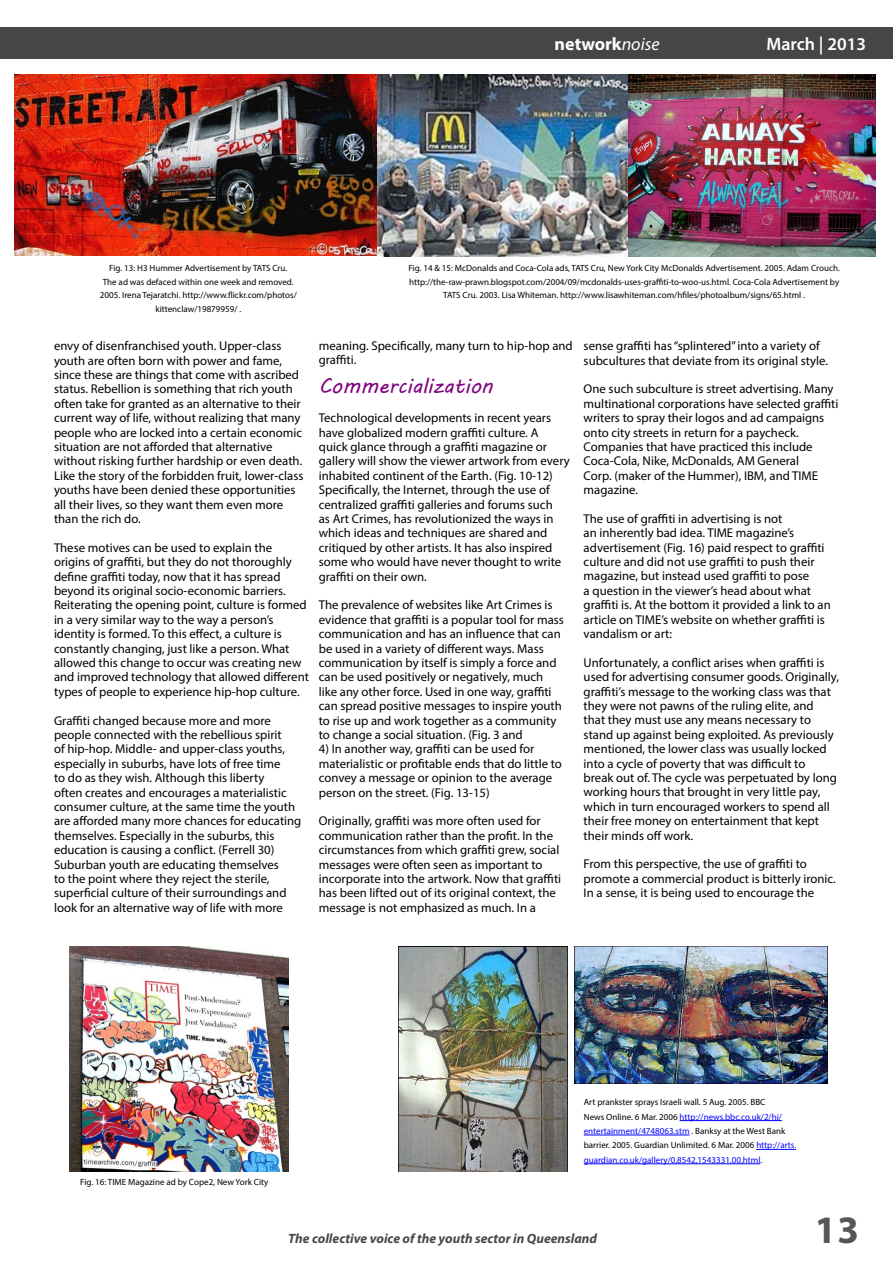
<style>
.page{position:relative;width:893px;height:1263px;background:#fff}
.page>*{position:absolute;margin:0;border:0;box-sizing:border-box;transform-origin:0 0}
.t1{font:700 39px "Myriad Pro";color:#565659}
.t2{font:21px "MV Boli";color:#800080}
.t3{font:700 18px "Myriad Pro";color:#fff}
.t4{font:600 18px "Myriad Pro";color:#fff}
.t5{font:italic 700 13.5px "Myriad Pro";color:#48484a}
.t6{font:12.75px/14.4px "Myriad Pro";color:#000}
.t7{font:9px/13.5px "Myriad Pro";color:#000;text-align:center}
.s1{font-weight:400;font-style:italic}
.s2{color:#00f}
</style>
<div class="page">
<div style="left:0;top:27px;width:893px;height:31px;background:#464547"></div>
<img style="left:15px;top:74px;width:861px;height:183px">
<img style="left:70px;top:947px;width:218px;height:225px">
<img style="left:398px;top:947px;width:169px;height:225px">
<img style="left:574px;top:947px;width:253px;height:137px">
<hr style="left:680px;top:1120px;width:102px;height:1px;background:#00f">
<hr style="left:584px;top:1135px;width:106px;height:1px;background:#00f">
<hr style="left:756px;top:1149px;width:40px;height:1px;background:#00f">
<hr style="left:584px;top:1163px;width:176px;height:1px;background:#00f">
<h3 class="t3" style="left:555px;top:32px;width:107px">network<span class="s1">noise</span></h3>
<h3 class="t4" style="left:766px;top:33px;width:101px">March | 2013</h3>
<p class="t7" style="left:100px;top:261px;width:198px">Fig. 13: H3 Hummer Advertisement by TATS Cru.<br>The ad was defaced within one week and removed.<br>2005. Irena Tejaratchi. http://www.flickr.com/photos/ kittenclaw/19879959/ .</p>
<p class="t7" style="left:408px;top:261px;width:433px">Fig. 14 &amp; 15: McDonalds and Coca-Cola ads, TATS Cru, New York City McDonalds Advertisement. 2005. Adam Crouch. http://the-raw-prawn.blogspot.com/2004/09/mcdonalds-uses-graffiti-to-woo-us.html. Coca-Cola Advertisement by<br>TATS Cru. 2003. Lisa Whiteman. http://www.lisawhiteman.com/hfiles/photoalbum/signs/65.html .</p>
<p class="t6" style="left:54px;top:339px;width:251px">envy of disenfranchised youth. Upper-class youth are often born with power and fame, since these are things that come with ascribed status. Rebellion is something that rich youth often take for granted as an alternative to their current way of life, without realizing that many people who are locked into a certain economic situation are not afforded that alternative without risking further hardship or even death.<br>Like the story of the forbidden fruit, lower-class youths have been denied these opportunities all their lives, so they want them even more than the rich do.</p>
<p class="t6" style="left:54px;top:540px;width:256px">These motives can be used to explain the origins of graffiti, but they do not thoroughly define graffiti today, now that it has spread beyond its original socio-economic barriers.<br>Reiterating the opening point, culture is formed in a very similar way to the way a person’s identity is formed. To this effect, a culture is constantly changing, just like a person. What allowed this change to occur was creating new and improved technology that allowed different types of people to experience hip-hop culture.</p>
<p class="t6" style="left:54px;top:713px;width:249px">Graffiti changed because more and more people connected with the rebellious spirit<br>of hip-hop. Middle- and upper-class youths, especially in suburbs, have lots of free time<br>to do as they wish. Although this liberty<br>often creates and encourages a materialistic consumer culture, at the same time the youth are afforded many more chances for educating themselves. Especially in the suburbs, this education is causing a conflict. (Ferrell 30)<br>Suburban youth are educating themselves<br>to the point where they reject the sterile, superficial culture of their surroundings and look for an alternative way of life with more</p>
<p class="t6" style="left:319px;top:338px;width:255px">meaning. Specifically, many turn to hip-hop and graffiti.</p>
<h2 class="t2" style="left:319px;top:372px;width:175px">Commercialization</h2>
<p class="t6" style="left:319px;top:411px;width:252px">Technological developments in recent years have globalized modern graffiti culture. A quick glance through a graffiti magazine or gallery will show the viewer artwork from every inhabited continent of the Earth. (Fig. 10-12)<br>Specifically, the Internet, through the use of centralized graffiti galleries and forums such<br>as Art Crimes, has revolutionized the ways in which ideas and techniques are shared and critiqued by other artists. It has also inspired some who would have never thought to write graffiti on their own.</p>
<p class="t6" style="left:319px;top:598px;width:247px">The prevalence of websites like Art Crimes is evidence that graffiti is a popular tool for mass communication and has an influence that can be used in a variety of different ways. Mass communication by itself is simply a force and can be used positively or negatively, much like any other force. Used in one way, graffiti can spread positive messages to inspire youth to rise up and work together as a community to change a social situation. (Fig. 3 and</p>
<p class="t6" style="left:319px;top:742px;width:245px">4) In another way, graffiti can be used for materialistic or profitable ends that do little to convey a message or opinion to the average person on the street. (Fig. 13-15)</p>
<p class="t6" style="left:319px;top:814px;width:244px">Originally, graffiti was more often used for communication rather than the profit. In the circumstances from which graffiti grew, social messages were often seen as important to incorporate into the artwork. Now that graffiti has been lifted out of its original context, the message is not emphasized as much. In a</p>
<p class="t6" style="left:584px;top:338px;width:246px">sense graffiti has “splintered” into a variety of subcultures that deviate from its original style.</p>
<p class="t6" style="left:584px;top:382px;width:256px">One such subculture is street advertising. Many multinational corporations have selected graffiti writers to spray their logos and ad campaigns onto city streets in return for a paycheck.<br>Companies that have practiced this include Coca-Cola, Nike, McDonalds, AM General<br>Corp. (maker of the Hummer), IBM, and TIME magazine.</p>
<p class="t6" style="left:584px;top:511px;width:249px">The use of graffiti in advertising is not<br>an inherently bad idea. TIME magazine’s advertisement (Fig. 16) paid respect to graffiti culture and did not use graffiti to push their magazine, but instead used graffiti to pose<br>a question in the viewer’s head about what graffiti is. At the bottom it provided a link to an article on TIME’s website on whether graffiti is vandalism or art:</p>
<p class="t6" style="left:584px;top:655px;width:257px">Unfortunately, a conflict arises when graffiti is used for advertising consumer goods. Originally, graffiti’s message to the working class was that they were not pawns of the ruling elite, and<br>that they must use any means necessary to stand up against being exploited. As previously mentioned, the lower class was usually locked into a cycle of poverty that was difficult to<br>break out of. The cycle was perpetuated by long working hours that brought in very little pay, which in turn encouraged workers to spend all their free money on entertainment that kept their minds off work.</p>
<p class="t6" style="left:584px;top:857px;width:254px">From this perspective, the use of graffiti to promote a commercial product is bitterly ironic.<br>In a sense, it is being used to encourage the</p>
<p class="t7" style="left:80px;top:1175px;width:190px">Fig. 16: TIME Magazine ad by Cope2, New York City</p>
<p class="t7" style="left:584px;top:1095px;width:214px;line-height:14.4px;text-align:left">Art prankster sprays Israeli wall. 5 Aug. 2005. BBC<br>News Online. 6 Mar. 2006 <span class="s2">http://news.bbc.co.uk/2/hi/ entertainment/4748063.stm</span> . Banksy at the West Bank barrier. 2005. Guardian Unlimited. 6 Mar. 2006 <span class="s2">http://arts. guardian.co.uk/gallery/0,8542,1543331,00.html</span>.</p>
<p class="t5" style="left:288px;top:1229px;width:310px">The collective voice of the youth sector in Queensland</p>
<h1 class="t1" style="left:815px;top:1205px;width:46px">13</h1>
</div>
